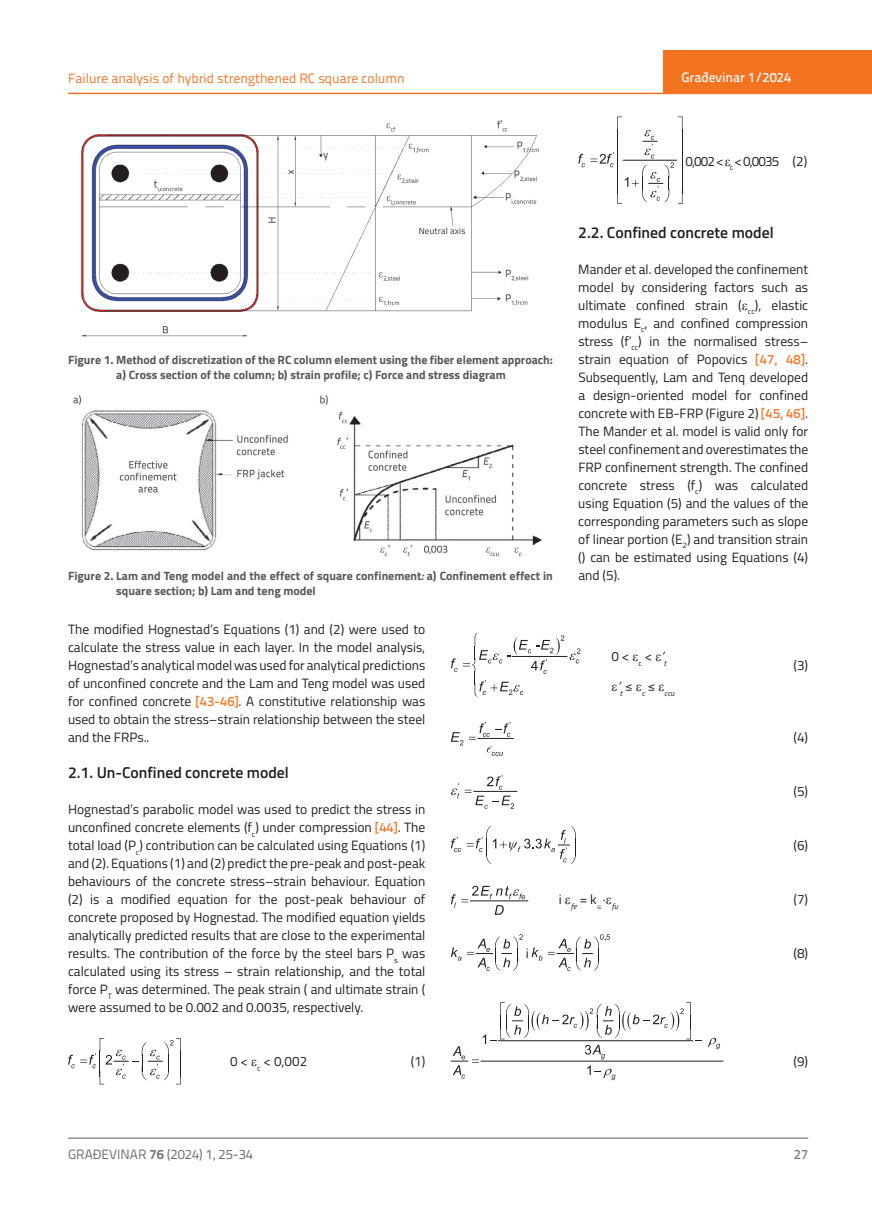
<style>
.page{position:relative;width:872px;height:1212px;background:#fff}
.page>*{position:absolute;margin:0;border:0;box-sizing:border-box;transform-origin:0 0}
.t1{font:600 15.75px "Titillium";color:#231f20}
.t2{font:13.5px/18px "Titillium";color:#231f20;text-align:justify}
.t3{font:13.5px "Titillium Text 22 L";color:#f47321}
.t4{font:13.5px "Titillium Text 22 L";color:#6c6d70}
.t5{font:500 13.5px "Titillium Text 22 L";color:#fff}
.t6{font:500 13.5px "Titillium Text 22 L";color:#787a7d}
.t7{font:700 12px/15px "Titillium";color:#57585a;text-align:center}
.t8{font:italic 7.8px "Titillium";letter-spacing:-.005em;color:#231f20}
.s1{font-style:italic}
.s2{font-family:"Titillium Text 22 L";font-weight:500;color:#f47321}
.s3{font-weight:700}
</style>
<div class="page">
<hr style="left:68px;top:93px;width:804px;height:1px;background:#f47321">
<div style="left:663px;top:50px;width:209px;height:44px;background:#f47321"></div>
<hr style="left:68px;top:1138px;width:740px;height:1px;background:#57585a">
<svg style="left:68px;top:1038px;width:113px;height:46px"></svg>
<svg style="left:578px;top:117px;width:105px;height:87px"></svg>
<svg style="left:451px;top:658px;width:6px;height:14px"></svg>
<svg style="left:463px;top:633px;width:117px;height:64px"></svg>
<hr style="left:478px;top:738px;width:35px;height:1px;background:#231f20">
<svg style="left:451px;top:732px;width:12px;height:13px"></svg>
<svg style="left:469px;top:722px;width:41px;height:18px"></svg>
<svg style="left:487px;top:746px;width:16px;height:10px"></svg>
<hr style="left:474px;top:791px;width:42px;height:1px;background:#231f20">
<svg style="left:451px;top:783px;width:8px;height:15px"></svg>
<svg style="left:465px;top:775px;width:49px;height:34px"></svg>
<svg style="left:451px;top:837px;width:10px;height:15px"></svg>
<svg style="left:467px;top:826px;width:109px;height:38px"></svg>
<hr style="left:470px;top:900px;width:58px;height:1px;background:#231f20">
<svg style="left:451px;top:886px;width:74px;height:29px"></svg>
<svg style="left:451px;top:947px;width:10px;height:13px"></svg>
<svg style="left:467px;top:934px;width:56px;height:37px"></svg>
<svg style="left:531px;top:947px;width:11px;height:13px"></svg>
<svg style="left:548px;top:934px;width:62px;height:37px"></svg>
<hr style="left:481px;top:1061px;width:242px;height:1px;background:#231f20">
<svg style="left:708px;top:1038px;width:12px;height:11px"></svg>
<svg style="left:451px;top:1002px;width:251px;height:78px"></svg>
<img style="left:81px;top:120px;width:458px;height:217px">
<img style="left:73px;top:395px;width:469px;height:161px">
<p class="t3" style="left:68px;top:68px;width:338px">Failure analysis of hybrid strengthened RC square column</p>
<p class="t5" style="left:681px;top:67px;width:111px">Građevinar 1/2024</p>
<p class="t7" style="left:68px;top:351px;width:486px">Figure 1. Method of discretization of the RC column element using the fiber element approach: a) Cross section of the column; b) strain profile; c) Force and stress diagram</p>
<p class="t7" style="left:116px;top:568px;width:438px;text-align:left;text-indent:-48px">Figure 2. Lam and Teng model and the effect of square confinement<span class="s1">:</span> a) Confinement effect in square section; b) Lam and teng model</p>
<p class="t2" style="left:685px;top:151px;width:123px">0,002 &lt; <sub>c</sub> &lt; 0,0035 (2)</p>
<p class="t1" style="left:578px;top:220px;width:197px">2.2. Confined concrete model</p>
<p class="t2" style="left:578px;top:259px;width:231px">Mander et al. developed the confinement model by considering factors such as ultimate confined strain ( <sub>cc</sub>), elastic modulus E<sub>c</sub>, and confined compression stress (f’<sub>cc</sub>) in the normalised stress– strain equation of Popovics <span class="s2">[47, 48]</span>.<br>Subsequently, Lam and Tenq developed a design-oriented model for confined concrete with EB-FRP (Figure 2) <span class="s2">[45, 46]</span>.<br>The Mander et al. model is valid only for steel confinement and overestimates the FRP confinement strength. The confined concrete stress (f<sub>c</sub>) was calculated using Equation (5) and the values of the corresponding parameters such as slope of linear portion (E<sub>2</sub>) and transition strain () can be estimated using Equations (4) and (5).</p>
<p class="t2" style="left:68px;top:620px;width:359px">The modified Hognestad’s Equations (1) and (2) were used to calculate the stress value in each layer. In the model analysis, Hognestad’s analytical model was used for analytical predictions of unconfined concrete and the Lam and Teng model was used for confined concrete <span class="s2">[43-46]</span>. A constitutive relationship was used to obtain the stress–strain relationship between the steel and the FRPs..</p>
<p class="t1" style="left:68px;top:761px;width:222px">2.1. Un-Confined concrete model</p>
<p class="t2" style="left:68px;top:800px;width:359px">Hognestad’s parabolic model was used to predict the stress in unconfined concrete elements (f<sub>c</sub>) under compression <span class="s2">[44]</span>. The total load (P<sub>c</sub>) contribution can be calculated using Equations (1) and (2). Equations (1) and (2) predict the pre-peak and post-peak behaviours of the concrete stress–strain behaviour. Equation (2) is a modified equation for the post-peak behaviour of concrete proposed by Hognestad. The modified equation yields analytically predicted results that are close to the experimental results. The contribution of the force by the steel bars P<sub>s</sub> was calculated using its stress – strain relationship, and the total force P<sub>T</sub> was determined. The peak strain ( and ultimate strain ( were assumed to be 0.002 and 0.0035, respectively.</p>
<p class="t2" style="left:230px;top:1052px;width:79px">0 &lt; <sub>c</sub> &lt; 0,002</p>
<p class="t2" style="left:411px;top:1052px;width:16px">(1)</p>
<p class="t2" style="left:611px;top:647px;width:56px">0 &lt; <sub>c</sub> &lt; <span class="s1">’</span><sub>t</sub></p>
<p class="t8" style="left:617px;top:687px;width:59px"><sup>’</sup>t <sup>≤</sup> c <sup>≤</sup> ccu</p>
<p class="t2" style="left:793px;top:656px;width:16px">(3)</p>
<p class="t2" style="left:793px;top:728px;width:16px">(4)</p>
<p class="t2" style="left:793px;top:782px;width:16px">(5)</p>
<p class="t2" style="left:793px;top:836px;width:16px">(6)</p>
<p class="t8" style="left:559px;top:900px;width:61px"><sup>i</sup> fe <sup>=</sup> <sup>k</sup>∈⋅ fu</p>
<p class="t2" style="left:793px;top:890px;width:16px">(7)</p>
<p class="t2" style="left:526px;top:944px;width:4px">i</p>
<p class="t2" style="left:793px;top:944px;width:16px">(8)</p>
<p class="t2" style="left:793px;top:1052px;width:16px">(9)</p>
<p class="t4" style="left:68px;top:1144px;width:186px">GRAĐEVINAR <span class="s3">76</span> (2024) 1, 25-34</p>
<p class="t6" style="left:794px;top:1144px;width:16px">27</p>
</div>
